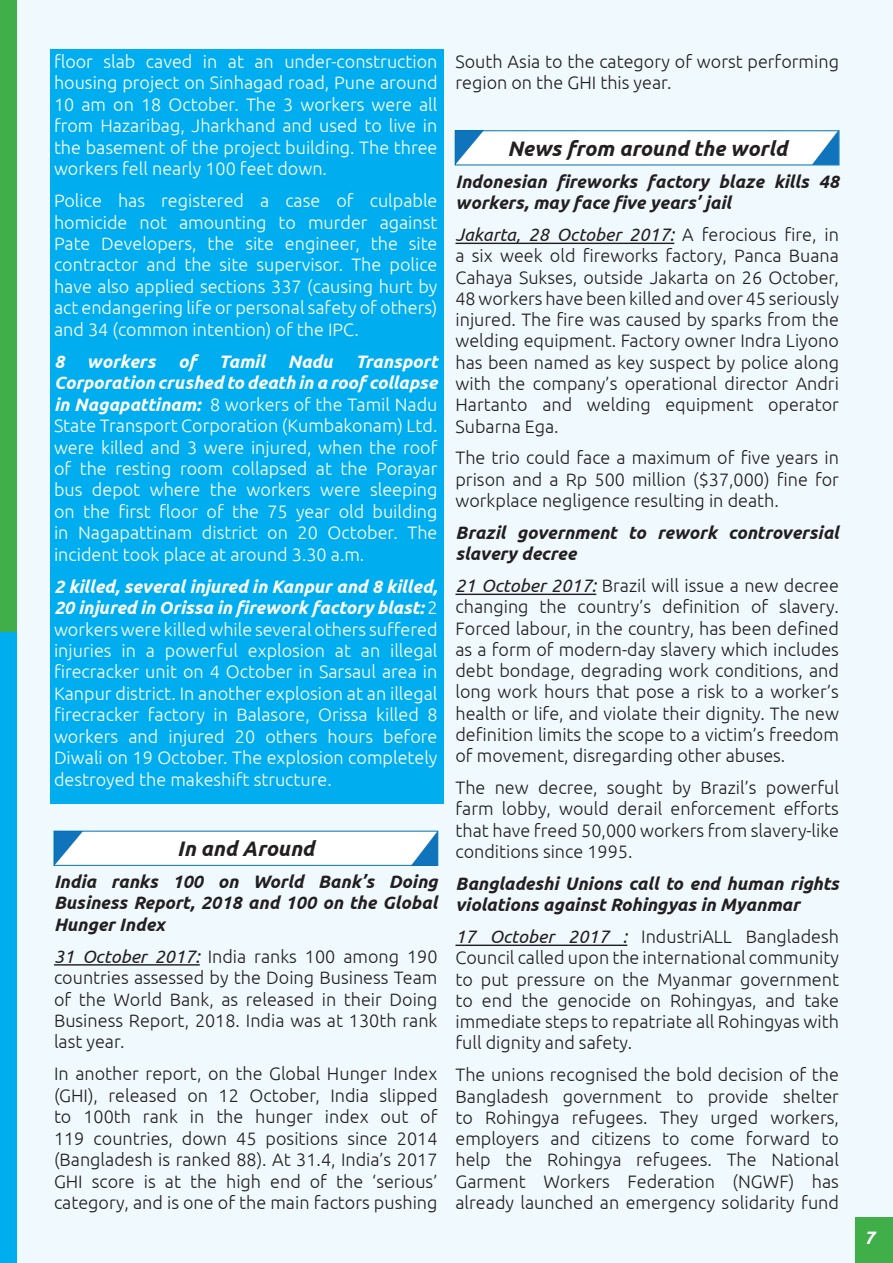
<style>
.page{position:relative;width:893px;height:1263px;background:#fff}
.page>*{position:absolute;margin:0;border:0;box-sizing:border-box;transform-origin:0 0}
.Paragraph_Style_1{font:italic 700 21px "Ubuntu";color:#231f20}
.Paragraph_Style_1-2{font:300 18px/21.3px "Ubuntu";color:#231f20;text-align:justify}
.Paragraph_Style_1-3{font:300 18px/21.5px "Ubuntu";color:#fff;text-align:justify}
.Paragraph_Style_1-4{font:italic 700 18px/21.3px "Ubuntu";color:#231f20}
.Paragraph_Style_1-5{font:italic 700 18px "Ubuntu";color:#fff}
.s1{font-weight:700;font-style:italic}
.s2{font-weight:400;font-style:italic}
</style>
<div class="page">
<div style="left:0;top:1px;width:893px;height:1262px;background:#f0f9fd"></div>
<div style="left:855px;top:1218px;width:38px;height:45px;background:#40ae49"></div>
<div style="left:457px;top:132px;width:380px;height:31px;background:#fff"></div>
<div style="left:50px;top:49px;width:394px;height:755px;background:#00aeef"></div>
<div style="left:56px;top:833px;width:380px;height:31px;background:#fff"></div>
<div style="left:54px;top:831px;width:384px;height:35px;border:1px solid #0073af"></div>
<div style="left:0;top:0;width:16px;height:632px;background:#40ae49"></div>
<div style="left:0;top:632px;width:16px;height:631px;background:#00aeef"></div>
<hr style="left:54px;top:964px;width:146px;height:1px;background:#231f20">
<hr style="left:455px;top:243px;width:219px;height:1px;background:#231f20">
<hr style="left:455px;top:594px;width:141px;height:1px;background:#231f20">
<hr style="left:455px;top:944px;width:172px;height:2px;background:#231f20">
<p class="Paragraph_Style_1-3" style="left:54px;top:50px;width:385px">floor slab caved in at an under-construction housing project on Sinhagad road, Pune around 10 am on 18 October. The 3 workers were all from Hazaribag, Jharkhand and used to live in the basement of the project building. The three workers fell nearly 100 feet down.</p>
<p class="Paragraph_Style_1-3" style="left:54px;top:190px;width:385px">Police has registered a case of culpable homicide not amounting to murder against Pate Developers, the site engineer, the site contractor and the site supervisor. The police have also applied sections 337 (causing hurt by act endangering life or personal safety of others) and 34 (common intention) of the IPC.</p>
<p class="Paragraph_Style_1-5" style="left:54px;top:350px;width:12px">8</p>
<p class="Paragraph_Style_1-5" style="left:87px;top:350px;width:70px">workers</p>
<p class="Paragraph_Style_1-5" style="left:178px;top:350px;width:20px">of</p>
<p class="Paragraph_Style_1-5" style="left:219px;top:350px;width:48px">Tamil</p>
<p class="Paragraph_Style_1-5" style="left:288px;top:350px;width:47px">Nadu</p>
<p class="Paragraph_Style_1-3" style="left:54px;top:350px;width:385px;text-indent:301px"><span class="s1">Transport Corporation crushed to death in a roof collapse in Nagapattinam:</span> 8 workers of the Tamil Nadu State Transport Corporation (Kumbakonam) Ltd. were killed and 3 were injured, when the roof of the resting room collapsed at the Porayar bus depot where the workers were sleeping on the first floor of the 75 year old building in Nagapattinam district on 20 October. The incident took place at around 3.30 a.m.</p>
<p class="Paragraph_Style_1-3" style="left:54px;top:575px;width:385px"><span class="s1">2 killed, several injured in Kanpur and 8 killed, 20 injured in Orissa in firework factory blast:</span> 2 workers were killed while several others suffered injuries in a powerful explosion at an illegal firecracker unit on 4 October in Sarsaul area in Kanpur district. In another explosion at an illegal firecracker factory in Balasore, Orissa killed 8 workers and injured 20 others hours before Diwali on 19 October. The explosion completely destroyed the makeshift structure.</p>
<p class="Paragraph_Style_1" style="left:177px;top:835px;width:139px">In and Around</p>
<p class="Paragraph_Style_1-4" style="left:54px;top:870px;width:385px;text-align:justify">India ranks 100 on World Bank’s Doing Business Report, 2018 and 100 on the Global Hunger Index</p>
<p class="Paragraph_Style_1-2" style="left:54px;top:945px;width:385px"><span class="s2">31 October 2017:</span> India ranks 100 among 190 countries assessed by the Doing Business Team of the World Bank, as released in their Doing Business Report, 2018. India was at 130th rank last year.</p>
<p class="Paragraph_Style_1-2" style="left:54px;top:1063px;width:385px">In another report, on the Global Hunger Index (GHI), released on 12 October, India slipped to 100th rank in the hunger index out of 119 countries, down 45 positions since 2014 (Bangladesh is ranked 88). At 31.4, India’s 2017<br>GHI score is at the high end of the ‘serious’ category, and is one of the main factors pushing</p>
<p class="Paragraph_Style_1-2" style="left:455px;top:50px;width:385px">South Asia to the category of worst performing region on the GHI this year.</p>
<p class="Paragraph_Style_1" style="left:507px;top:136px;width:281px">News from around the world</p>
<p class="Paragraph_Style_1-4" style="left:455px;top:171px;width:385px">Indonesian fireworks factory blaze kills 48 workers, may face five years’ jail</p>
<p class="Paragraph_Style_1-2" style="left:455px;top:224px;width:385px"><span class="s2">Jakarta, 28 October 2017:</span> A ferocious fire, in a six week old fireworks factory, Panca Buana Cahaya Sukses, outside Jakarta on 26 October, 48 workers have been killed and over 45 seriously injured. The fire was caused by sparks from the welding equipment. Factory owner Indra Liyono has been named as key suspect by police along with the company’s operational director Andri Hartanto and welding equipment operator Subarna Ega.</p>
<p class="Paragraph_Style_1-2" style="left:455px;top:447px;width:385px">The trio could face a maximum of five years in prison and a Rp 500 million ($37,000) fine for workplace negligence resulting in death.</p>
<p class="Paragraph_Style_1-4" style="left:455px;top:522px;width:385px">Brazil government to rework controversial slavery decree</p>
<p class="Paragraph_Style_1-2" style="left:455px;top:575px;width:385px"><span class="s2">21 October 2017:</span> Brazil will issue a new decree changing the country’s definition of slavery.<br>Forced labour, in the country, has been defined as a form of modern-day slavery which includes debt bondage, degrading work conditions, and long work hours that pose a risk to a worker’s health or life, and violate their dignity. The new definition limits the scope to a victim’s freedom of movement, disregarding other abuses.</p>
<p class="Paragraph_Style_1-2" style="left:455px;top:777px;width:385px">The new decree, sought by Brazil’s powerful farm lobby, would derail enforcement efforts that have freed 50,000 workers from slavery-like conditions since 1995.</p>
<p class="Paragraph_Style_1-4" style="left:455px;top:872px;width:385px">Bangladeshi Unions call to end human rights violations against Rohingyas in Myanmar</p>
<p class="Paragraph_Style_1-2" style="left:455px;top:925px;width:385px"><span class="s2">17 October 2017 :</span> IndustriALL Bangladesh Council called upon the international community to put pressure on the Myanmar government to end the genocide on Rohingyas, and take immediate steps to repatriate all Rohingyas with full dignity and safety.</p>
<p class="Paragraph_Style_1-2" style="left:455px;top:1064px;width:385px">The unions recognised the bold decision of the Bangladesh government to provide shelter to Rohingya refugees. They urged workers, employers and citizens to come forward to help the Rohingya refugees. The National Garment Workers Federation (NGWF) has already launched an emergency solidarity fund</p>
<p class="Paragraph_Style_1-5" style="left:864px;top:1226px;width:12px">7</p>
</div>
